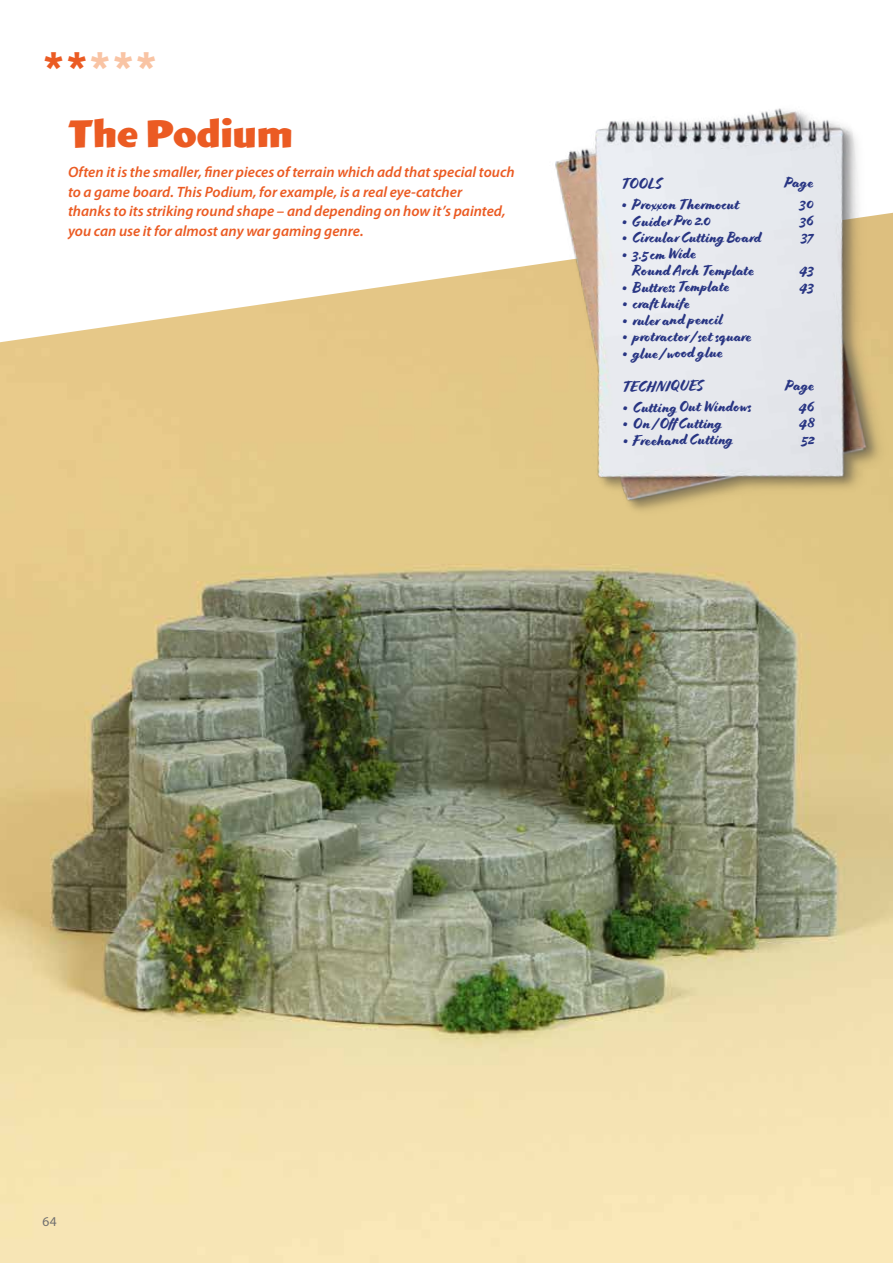
<style>
.page{position:relative;width:893px;height:1263px;background:#fff}
.page>*{position:absolute;margin:0;border:0;box-sizing:border-box;transform-origin:0 0}
.t1{font:700 45px "Wigwag";color:#f9c4a4}
.t2{font:700 36px "Wigwag";color:#eb5b23}
.t3{font:italic 15px/16.4px "Cortado";letter-spacing:.02em;color:#283583}
.t4{font:italic 600 15px/19.5px "Myriad Pro";color:#eb5b23}
.t5{font:13.5px "Myriad Pro";color:#706f6f}
.s1{color:#eb5b23}
</style>
<div class="page">
<img style="left:0;top:342px;width:893px;height:921px">
<svg style="left:2px;top:263px;width:539px;height:79px"></svg>
<img style="left:541px;top:108px;width:352px;height:406px">
<h1 class="t1" style="left:43px;top:42px;width:117px"><span class="s1">**</span>***</h1>
<h2 class="t2" style="left:68px;top:111px;width:226px">The Podium</h2>
<p class="t4" style="left:68px;top:162px;width:448px">Often it is the smaller, finer pieces of terrain which add that special touch to a game board. This Podium, for example, is a real eye-catcher<br>thanks to its striking round shape – and depending on how it’s painted, you can use it for almost any war gaming genre.</p>
<p class="t3" style="left:622px;top:176px;width:42px">TO OLS</p>
<p class="t3" style="left:785px;top:175px;width:35px">Page</p>
<p class="t3" style="left:622px;top:196px;width:120px">•ProxxonThermocut</p>
<p class="t3" style="left:800px;top:196px;width:20px">30</p>
<p class="t3" style="left:622px;top:213px;width:95px">•Guider Pro2.0</p>
<p class="t3" style="left:800px;top:212px;width:15px">36</p>
<p class="t3" style="left:622px;top:229px;width:141px">•Circular Cutting Board</p>
<p class="t3" style="left:802px;top:229px;width:14px">37</p>
<p class="t3" style="left:633px;top:246px;width:128px;text-indent:-11px">•3.5 cm Wide<br>Round ArchTemplate</p>
<p class="t3" style="left:800px;top:262px;width:16px">43</p>
<p class="t3" style="left:622px;top:279px;width:114px">•ButtressTemplate</p>
<p class="t3" style="left:800px;top:278px;width:16px">43</p>
<p class="t3" style="left:622px;top:296px;width:74px">•craftknife</p>
<p class="t3" style="left:622px;top:312px;width:102px">•ruler and pencil</p>
<p class="t3" style="left:622px;top:328px;width:135px">•protractor/set square</p>
<p class="t3" style="left:623px;top:345px;width:107px">•glue/wood glue</p>
<p class="t3" style="left:623px;top:378px;width:84px">TECHNIQUES</p>
<p class="t3" style="left:786px;top:377px;width:35px">Page</p>
<p class="t3" style="left:623px;top:399px;width:135px">•Cutting Out Windows</p>
<p class="t3" style="left:800px;top:398px;width:17px">46</p>
<p class="t3" style="left:623px;top:415px;width:101px">•On/OffCutting</p>
<p class="t3" style="left:800px;top:415px;width:17px">48</p>
<p class="t3" style="left:623px;top:432px;width:112px">•Freehand Cutting</p>
<p class="t3" style="left:802px;top:431px;width:14px">52</p>
<p class="t5" style="left:43px;top:1213px;width:16px">64</p>
</div>
